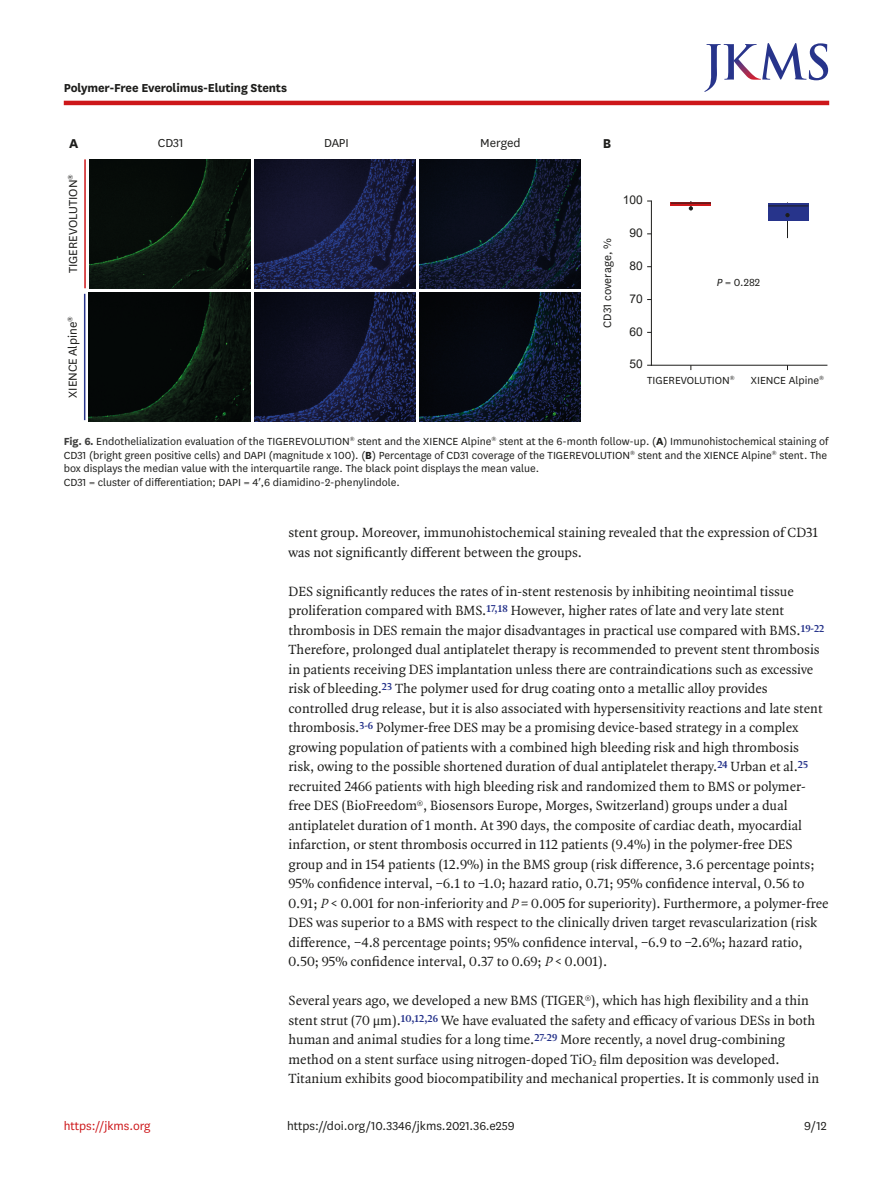
<style>
.page{position:relative;width:893px;height:1191px;background:#fff}
.page>*{position:absolute;margin:0;border:0;box-sizing:border-box;transform-origin:0 0}
.t1{font:700 15px "National";color:#1d1d1b}
.body_p{font:14.25px/19.5px "Quadraat OT";color:#1d1d1b}
.body_p_first{font:14.25px/19.5px "Quadraat OT";color:#1d1d1b}
.doi_running_footer{font:13.5px "National";color:#1d1d1b}
.alt-title-type{font:700 13.5px "National";letter-spacing:-.01em;color:#1d1d1b}
.t2{font:13.5px "National";color:#cd171a}
.t3{font:12.6px "National";color:#1d1d1b}
.fig_caption{font:12px/13.5px "National";color:#1d1d1b}
.t4{font:12px "Arial";color:#1d1d1b}
.s1{font-style:italic}
.s2{font-weight:700;color:#3d3d3c}
.s3{font-weight:700}
.s4{font-family:"Times New Roman"}
</style>
<div class="page">
<hr style="left:64px;top:101px;width:765px;height:4px;background:#cd171a">
<svg style="left:704px;top:43px;width:124px;height:49px"></svg>
<svg style="left:671px;top:202px;width:40px;height:4px"></svg>
<hr style="left:671px;top:203px;width:40px;height:1px;background:#1d1d1b">
<svg style="left:689px;top:201px;width:4px;height:9px"></svg>
<hr style="left:787px;top:202px;width:1px;height:36px;background:#1d1d1b">
<div style="left:768px;top:203px;width:40px;height:17px;background:#27348b"></div>
<hr style="left:768px;top:205px;width:40px;height:1px;background:#1d1d1b">
<svg style="left:785px;top:213px;width:5px;height:4px"></svg>
<hr style="left:651px;top:201px;width:1px;height:164px;background:#1d1d1b">
<hr style="left:651px;top:365px;width:176px;height:1px;background:#1d1d1b">
<img style="left:89px;top:292px;width:161px;height:129px">
<img style="left:254px;top:292px;width:161px;height:129px">
<img style="left:420px;top:292px;width:161px;height:129px">
<img style="left:420px;top:159px;width:161px;height:129px">
<img style="left:89px;top:159px;width:161px;height:129px">
<img style="left:255px;top:159px;width:161px;height:129px">
<hr style="left:84px;top:159px;width:2px;height:129px;background:#cd171a">
<hr style="left:84px;top:294px;width:1px;height:126px;background:#27348b">
<p class="alt-title-type" style="left:64px;top:78px;width:225px">Polymer-Free Everolimus-Eluting Stents</p>
<p class="t1" style="left:69px;top:133px;width:11px">A</p>
<p class="doi_running_footer" style="left:64px;top:273px;width:101px;rotate:-90deg">TIGEREVOLUTION<sup>®</sup></p>
<p class="doi_running_footer" style="left:64px;top:398px;width:83px;rotate:-90deg">XIENCE Alpine<sup>®</sup></p>
<p class="doi_running_footer" style="left:158px;top:134px;width:27px">CD31</p>
<p class="doi_running_footer" style="left:324px;top:134px;width:26px">DAPI</p>
<p class="doi_running_footer" style="left:480px;top:134px;width:42px">Merged</p>
<p class="t1" style="left:603px;top:133px;width:10px">B</p>
<p class="t3" style="left:599px;top:327px;width:91px;rotate:-90deg">CD31 coverage, %</p>
<p class="t4" style="left:623px;top:192px;width:22px">100</p>
<p class="t4" style="left:629px;top:224px;width:15px">90</p>
<p class="t4" style="left:629px;top:257px;width:15px">80</p>
<p class="t4" style="left:629px;top:290px;width:15px">70</p>
<p class="t4" style="left:629px;top:323px;width:15px">60</p>
<p class="t4" style="left:629px;top:356px;width:15px">50</p>
<p class="fig_caption" style="left:717px;top:275px;width:45px"><span class="s1">P</span> = 0.282</p>
<p class="fig_caption" style="left:647px;top:373px;width:89px">TIGEREVOLUTION<sup>®</sup></p>
<p class="fig_caption" style="left:751px;top:373px;width:75px">XIENCE Alpine<sup>®</sup></p>
<p class="fig_caption" style="left:64px;top:434px;width:766px"><span class="s2">Fig. 6.</span> Endothelialization evaluation of the TIGEREVOLUTION<sup>®</sup> stent and the XIENCE Alpine<sup>®</sup> stent at the 6-month follow-up. (<span class="s3">A</span>) Immunohistochemical staining of CD31 (bright green positive cells) and DAPI (magnitude x 100). (<span class="s3">B</span>) Percentage of CD31 coverage of the TIGEREVOLUTION<sup>®</sup> stent and the XIENCE Alpine<sup>®</sup> stent. The box displays the median value with the interquartile range. The black point displays the mean value.<br>CD31 = cluster of differentiation; DAPI = 4<span class="s4">′</span>,6 diamidino-2-phenylindole.</p>
<p class="body_p_first" style="left:289px;top:523px;width:531px">stent group. Moreover, immunohistochemical staining revealed that the expression of CD31 was not significantly different between the groups.</p>
<p class="body_p" style="left:289px;top:581px;width:542px">DES significantly reduces the rates of in-stent restenosis by inhibiting neointimal tissue proliferation compared with BMS.<sup>17,18</sup> However, higher rates of late and very late stent thrombosis in DES remain the major disadvantages in practical use compared with BMS.<sup>19-22<br></sup>Therefore, prolonged dual antiplatelet therapy is recommended to prevent stent thrombosis in patients receiving DES implantation unless there are contraindications such as excessive risk of bleeding.<sup>23</sup> The polymer used for drug coating onto a metallic alloy provides controlled drug release, but it is also associated with hypersensitivity reactions and late stent thrombosis.<sup>3-6</sup> Polymer-free DES may be a promising device-based strategy in a complex growing population of patients with a combined high bleeding risk and high thrombosis<br>risk, owing to the possible shortened duration of dual antiplatelet therapy.<sup>24</sup> Urban et al.<sup>25 </sup>recruited 2466 patients with high bleeding risk and randomized them to BMS or polymer&shy;free DES (BioFreedom<sup>®</sup>, Biosensors Europe, Morges, Switzerland) groups under a dual antiplatelet duration of 1 month. At 390 days, the composite of cardiac death, myocardial infarction, or stent thrombosis occurred in 112 patients (9.4%) in the polymer-free DES group and in 154 patients (12.9%) in the BMS group (risk difference, 3.6 percentage points; 95% confidence interval, −6.1 to −1.0; hazard ratio, 0.71; 95% confidence interval, 0.56 to 0.91; <span class="s1">P</span> &lt; 0.001 for non-inferiority and <span class="s1">P</span> = 0.005 for superiority). Furthermore, a polymer-free DES was superior to a BMS with respect to the clinically driven target revascularization (risk difference, −4.8 percentage points; 95% confidence interval, −6.9 to −2.6%; hazard ratio, 0.50; 95% confidence interval, 0.37 to 0.69; <span class="s1">P</span> &lt; 0.001).</p>
<p class="body_p" style="left:289px;top:991px;width:532px">Several years ago, we developed a new BMS (TIGER<sup>®</sup>), which has high flexibility and a thin stent strut (70 µm).<sup>10,12,26</sup> We have evaluated the safety and efficacy of various DESs in both human and animal studies for a long time.<sup>27-29</sup> More recently, a novel drug-combining method on a stent surface using nitrogen-doped TiO<sub>2</sub> film deposition was developed.<br>Titanium exhibits good biocompatibility and mechanical properties. It is commonly used in</p>
<p class="t2" style="left:64px;top:1116px;width:88px">https://jkms.org</p>
<p class="doi_running_footer" style="left:287px;top:1116px;width:229px">https://doi.org/10.3346/jkms.2021.36.e259</p>
<p class="doi_running_footer" style="left:804px;top:1116px;width:24px">9/12</p>
</div>
